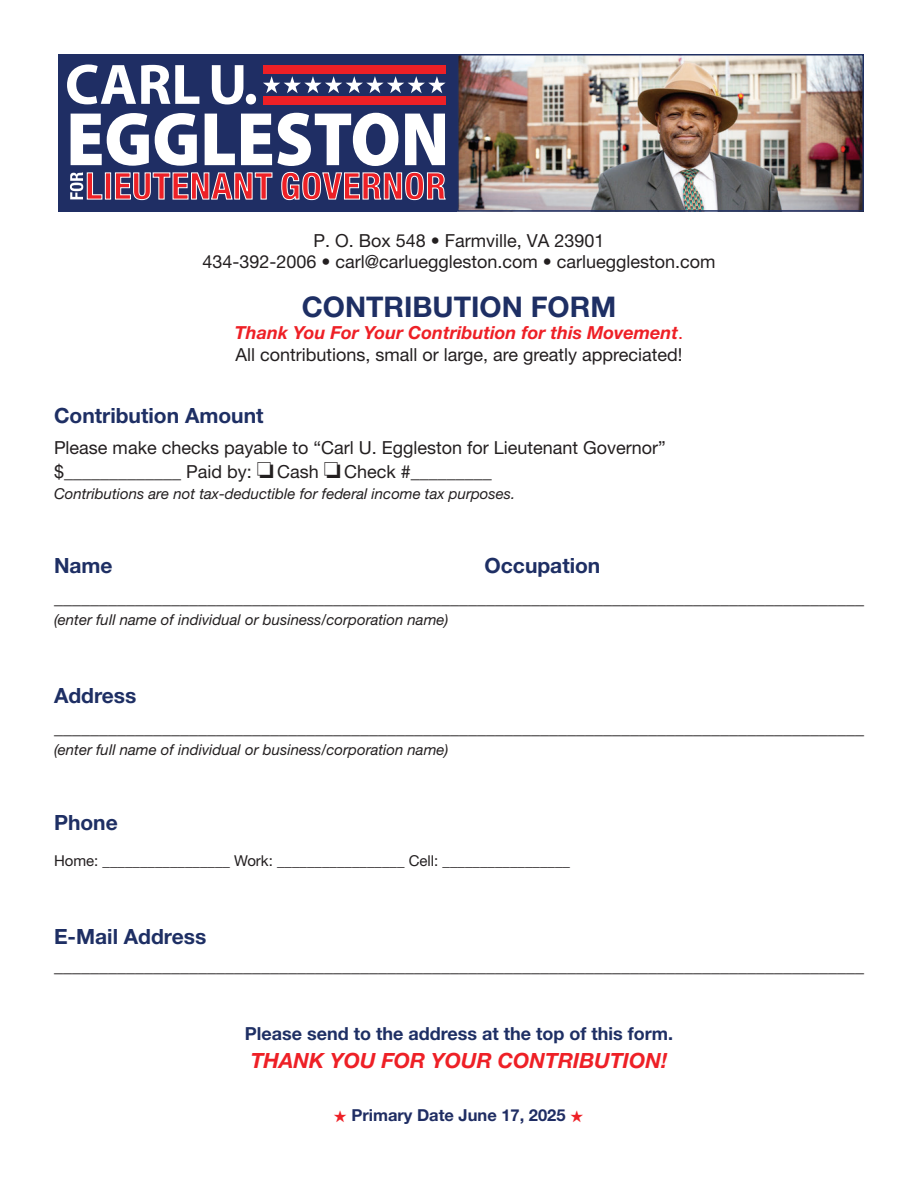
<style>
.page{position:relative;width:918px;height:1188px;background:#fff}
.page>*{position:absolute;margin:0;border:0;box-sizing:border-box;transform-origin:0 0}
.t1{font:700 28.5px "Helvetica Neue LT Std";color:#1e2f64}
.t2{font:700 21px "Helvetica Neue LT Std";color:#1e2f64}
.t3{font:italic 700 21px "Helvetica Neue LT Std";color:#ee2026}
.t4{font:18px/21.6px "Helvetica Neue LT Std";color:#231f20}
.t5{font:700 18px "Helvetica Neue LT Std";color:#1e2f64}
.t6{font:700 16.5px "Helvetica Neue LT Std";color:#1f2d63}
.t7{font:italic 15px "Helvetica Neue LT Std";color:#231f20}
.t8{font:15px "Helvetica Neue LT Std";color:#231f20}
.s1{font-weight:700;font-style:italic;color:#ee2026}
.s2{color:#ee2026}
</style>
<div class="page">
<img style="left:460px;top:57px;width:401px;height:152px">
<div style="left:457px;top:54px;width:407px;height:158px;border:2px solid #203063"></div>
<div style="left:58px;top:54px;width:399px;height:158px;background:#1f2e64"></div>
<div style="left:263px;top:65px;width:183px;height:8px;background:#ed2026"></div>
<div style="left:263px;top:96px;width:183px;height:8px;background:#ed2026"></div>
<svg style="left:263px;top:76px;width:183px;height:17px"></svg>
<svg style="left:70px;top:113px;width:376px;height:88px"></svg>
<svg style="left:67px;top:65px;width:132px;height:39px"></svg>
<svg style="left:212px;top:65px;width:31px;height:39px"></svg>
<div style="left:246px;top:94px;width:10px;height:10px;background:#fff;border-radius:50%"></div>
<p class="t4" style="left:202px;top:229px;width:515px;text-align:center">P. O. Box 548 • Farmville, VA 23901<br>434-392-2006 • carl@carlueggleston.com • carlueggleston.com</p>
<h1 class="t1" style="left:302px;top:290px;width:316px">CONTRIBUTION FORM</h1>
<p class="t4" style="left:235px;top:322px;width:450px"><span class="s1">Thank You For Your Contribution for this Movement</span><span class="s2">.<br></span>All contributions, small or large, are greatly appreciated!</p>
<p class="t2" style="left:54px;top:403px;width:211px">Contribution Amount</p>
<p class="t4" style="left:54px;top:435px;width:613px;line-height:24px">Please make checks payable to “Carl U. Eggleston for Lieutenant Governor” $_____________ Paid by: ❏ Cash ❏ Check #_________</p>
<p class="t7" style="left:54px;top:484px;width:463px">Contributions are not tax-deductible for federal income tax purposes.</p>
<p class="t2" style="left:54px;top:552px;width:60px">Name</p>
<p class="t2" style="left:485px;top:552px;width:117px">Occupation</p>
<p class="t4" style="left:54px;top:586px;width:811px">__________________________________________________________________________________________</p>
<p class="t7" style="left:54px;top:610px;width:396px">(enter full name of individual or business/corporation name)</p>
<p class="t2" style="left:54px;top:683px;width:84px">Address</p>
<p class="t4" style="left:54px;top:717px;width:811px">__________________________________________________________________________________________</p>
<p class="t7" style="left:54px;top:741px;width:396px">(enter full name of individual or business/corporation name)</p>
<p class="t2" style="left:54px;top:809px;width:65px">Phone</p>
<p class="t8" style="left:54px;top:852px;width:518px">Home: _________________ Work: _________________ Cell: _________________</p>
<p class="t2" style="left:54px;top:923px;width:154px">E-Mail Address</p>
<p class="t4" style="left:54px;top:955px;width:811px">__________________________________________________________________________________________</p>
<p class="t5" style="left:245px;top:1022px;width:430px">Please send to the address at the top of this form.</p>
<p class="t3" style="left:251px;top:1048px;width:418px">THANK YOU FOR YOUR CONTRIBUTION!</p>
<p class="t6" style="left:333px;top:1105px;width:252px"><span class="s2">★</span> Primary Date June 17, 2025 <span class="s2">★</span></p>
</div>
